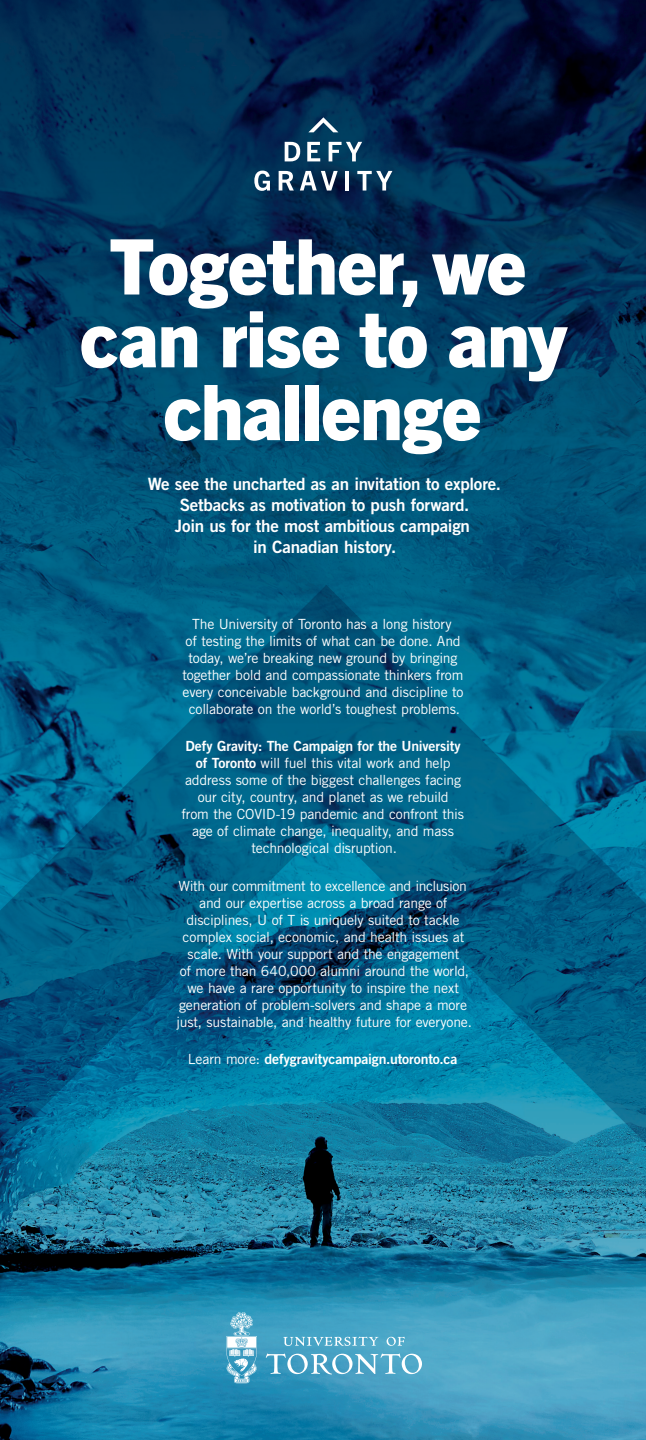
<style>
.page{position:relative;width:646px;height:1440px;background:#fff}
.page>*{position:absolute;margin:0;border:0;box-sizing:border-box;transform-origin:0 0}
.t1{font:800 76.8px/72.8px "Trade Gothic Next LT Pro";letter-spacing:-.01em;color:#fff;text-align:center}
.t2{font:17px/21px "Trade Gothic LT Std Bd 2";letter-spacing:-.015em;color:#fff;text-align:center}
.t3{font:14px/17px "Trade Gothic LT Std";letter-spacing:-.015em;color:#fff;text-align:center}
.t4{font:14px "Trade Gothic LT Std Bd 2";letter-spacing:-.01em;color:#fff}
.s1{font-family:"Trade Gothic LT Std Bd 2"}
.s2{font-family:"Trade Gothic LT Std"}
</style>
<div class="page">
<img style="left:0;top:0;width:646px;height:1440px">
<svg style="left:308px;top:117px;width:30px;height:15px"></svg>
<svg style="left:285px;top:142px;width:15px;height:19px"></svg>
<svg style="left:307px;top:142px;width:13px;height:19px"></svg>
<svg style="left:329px;top:142px;width:33px;height:19px"></svg>
<svg style="left:254px;top:171px;width:16px;height:20px"></svg>
<svg style="left:279px;top:171px;width:15px;height:20px"></svg>
<svg style="left:300px;top:171px;width:38px;height:20px"></svg>
<hr style="left:345px;top:171px;width:4px;height:20px;background:#fff">
<svg style="left:357px;top:171px;width:35px;height:20px"></svg>
<svg style="left:266px;top:1335px;width:156px;height:42px;background:#68b2cf"></svg>
<svg style="left:226px;top:1312px;width:31px;height:71px;background:#82bfd6"></svg>
<h1 class="t1" style="left:79px;top:225px;width:489px">Together, we can rise to any challenge</h1>
<p class="t2" style="left:148px;top:474px;width:355px">We see the uncharted as an invitation to explore.<br>Setbacks as motivation to push forward.<br>Join us for the most ambitious campaign<br>in Canadian history.</p>
<p class="t3" style="left:182px;top:615px;width:283px">The University of Toronto has a long history<br>of testing the limits of what can be done. And today, we’re breaking new ground by bringing together bold and compassionate thinkers from every conceivable background and discipline to collaborate on the world’s toughest problems.</p>
<p class="t4" style="left:185px;top:738px;width:277px">Defy Gravity: The Campaign for the University</p>
<p class="t3" style="left:181px;top:755px;width:284px"><span class="s1">of Toronto</span> will fuel this vital work and help address some of the biggest challenges facing our city, country, and planet as we rebuild<br>from the COVID-19 pandemic and confront this age of climate change, inequality, and mass technological disruption.</p>
<p class="t3" style="left:176px;top:877px;width:297px">With our commitment to excellence and inclusion and our expertise across a broad range of disciplines, U of T is uniquely suited to tackle complex social, economic, and health issues at scale. With your support and the engagement<br>of more than 640,000 alumni around the world, we have a rare opportunity to inspire the next generation of problem-solvers and shape a more just, sustainable, and healthy future for everyone.</p>
<p class="t4" style="left:188px;top:1050px;width:271px"><span class="s2">Learn more:</span> defygravitycampaign.utoronto.ca</p>
</div>
